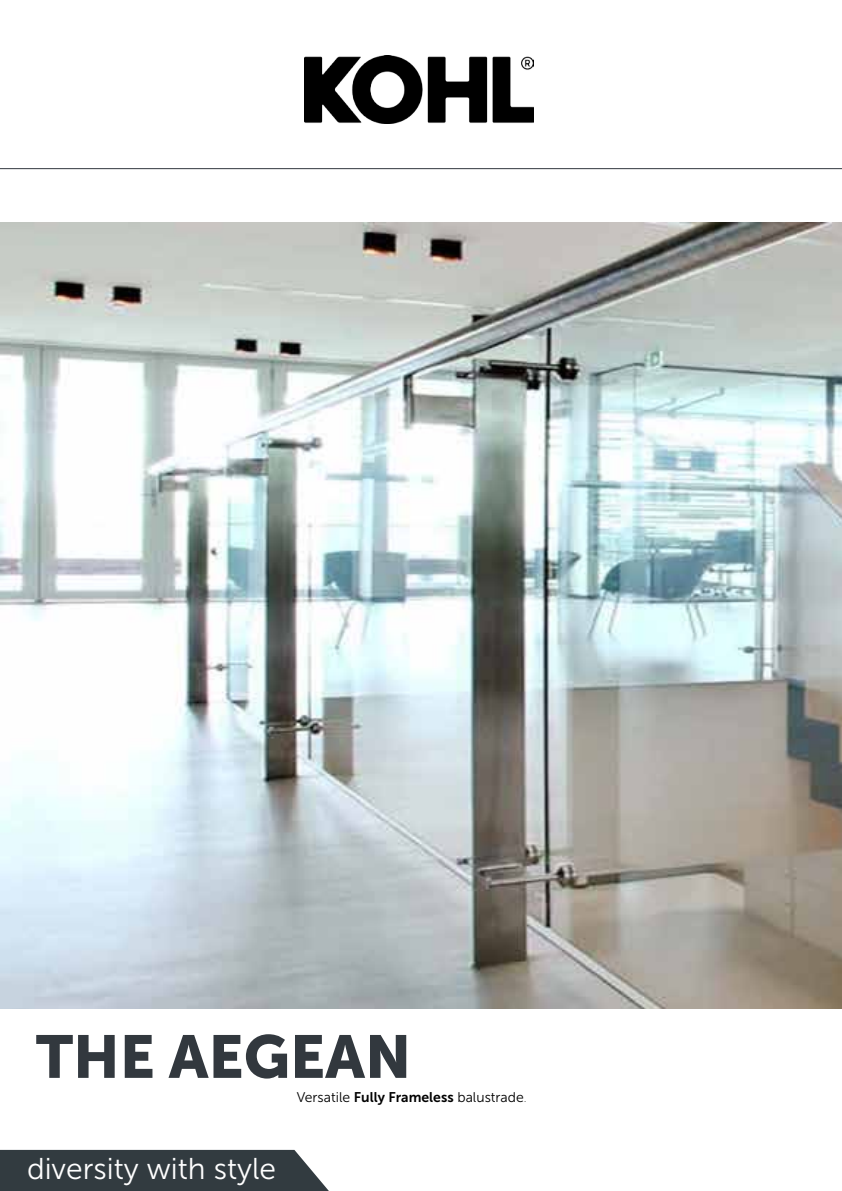
<style>
.page{position:relative;width:842px;height:1191px;background:#fff}
.page>*{position:absolute;margin:0;border:0;box-sizing:border-box;transform-origin:0 0}
.t1{font:60px "Museo Sans 900";color:#32383e}
.t2{font:30px "Museo Sans 300";color:#fff}
.t3{font:14px "Museo Sans 300";color:#000}
.s1{font-family:"Museo Sans 700"}
.s2{font-family:"Museo Sans 100";font-size:12px}
</style>
<div class="page">
<img style="left:304px;top:55px;width:230px;height:68px">
<hr style="left:0;top:168px;width:842px;height:1px;background:#32383e">
<svg style="left:0;top:1149px;width:329px;height:42px;background:#41494d"></svg>
<img style="left:0;top:223px;width:842px;height:785px">
<h1 class="t1" style="left:36px;top:1022px;width:377px">THE AEGEAN</h1>
<p class="t3" style="left:297px;top:1089px;width:231px">Versatile <span class="s1">Fully Frameless</span> balustrade<span class="s2">.</span></p>
<h2 class="t2" style="left:27px;top:1153px;width:250px">diversity with style</h2>
</div>
